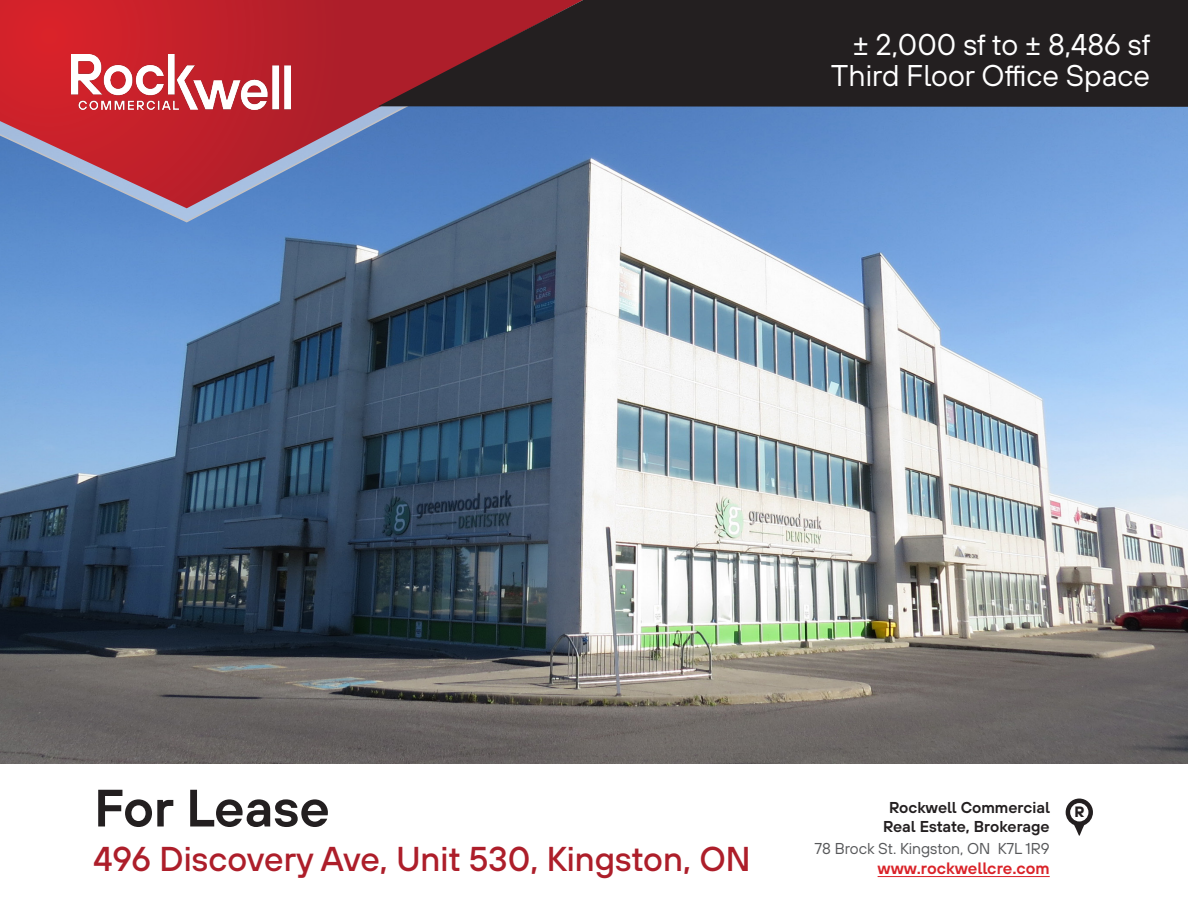
<style>
.page{position:relative;width:1188px;height:918px;background:#fff}
.page>*{position:absolute;margin:0;border:0;box-sizing:border-box;transform-origin:0 0}
.For_Lease_Header{font:52.5px "TT Hoves Pro Dm Bd";color:#231f20}
.Location_Header___Front_page{font:500 34.5px "TT Hoves Pro";color:#ad1e2a}
.Property_Descriptor{font:30px/31.5px "TT Hoves Pro";color:#fff;text-align:right}
.t1{font:16.5px "TT Hoves Pro Dm Bd";color:#da2329}
.t2{font:15.75px/18.9px "TT Hoves Pro Dm Bd";color:#231f20;text-align:center}
.t3{font:15.75px "TT Hoves Pro";color:#57585a}
.t4{font:700 15px "TT Hoves Pro";color:#231f20}
</style>
<div class="page">
<img style="left:0;top:107px;width:1188px;height:657px">
<hr style="left:878px;top:876px;width:172px;height:1px;background:#da2329">
<svg style="left:1066px;top:799px;width:27px;height:37px"></svg>
<div style="left:1070px;top:803px;width:18px;height:18px;background:#fff;border-radius:50%"></div>
<svg style="left:0;top:107px;width:641px;height:116px"></svg>
<svg style="left:0;top:0;width:583px;height:208px;background:#954d6c"></svg>
<img style="left:71px;top:55px;width:220px;height:54px">
<svg style="left:378px;top:0;width:810px;height:107px;background:#341f21"></svg>
<p class="Property_Descriptor" style="left:831px;top:29px;width:321px">± 2,000 sf to ± 8,486 sf<br>Third Floor Office Space</p>
<p class="For_Lease_Header" style="left:94px;top:771px;width:237px">For Lease</p>
<p class="Location_Header___Front_page" style="left:94px;top:835px;width:659px">496 Discovery Ave, Unit 530, Kingston, ON</p>
<p class="t2" style="left:883px;top:798px;width:168px">Rockwell Commercial<br>Real Estate, Brokerage</p>
<p class="t3" style="left:814px;top:838px;width:237px">78 Brock St. Kingston, ON K7L 1R9</p>
<p class="t1" style="left:878px;top:856px;width:174px">www.rockwellcre.com</p>
<p class="t4" style="left:1075px;top:801px;width:12px">R</p>
</div>
